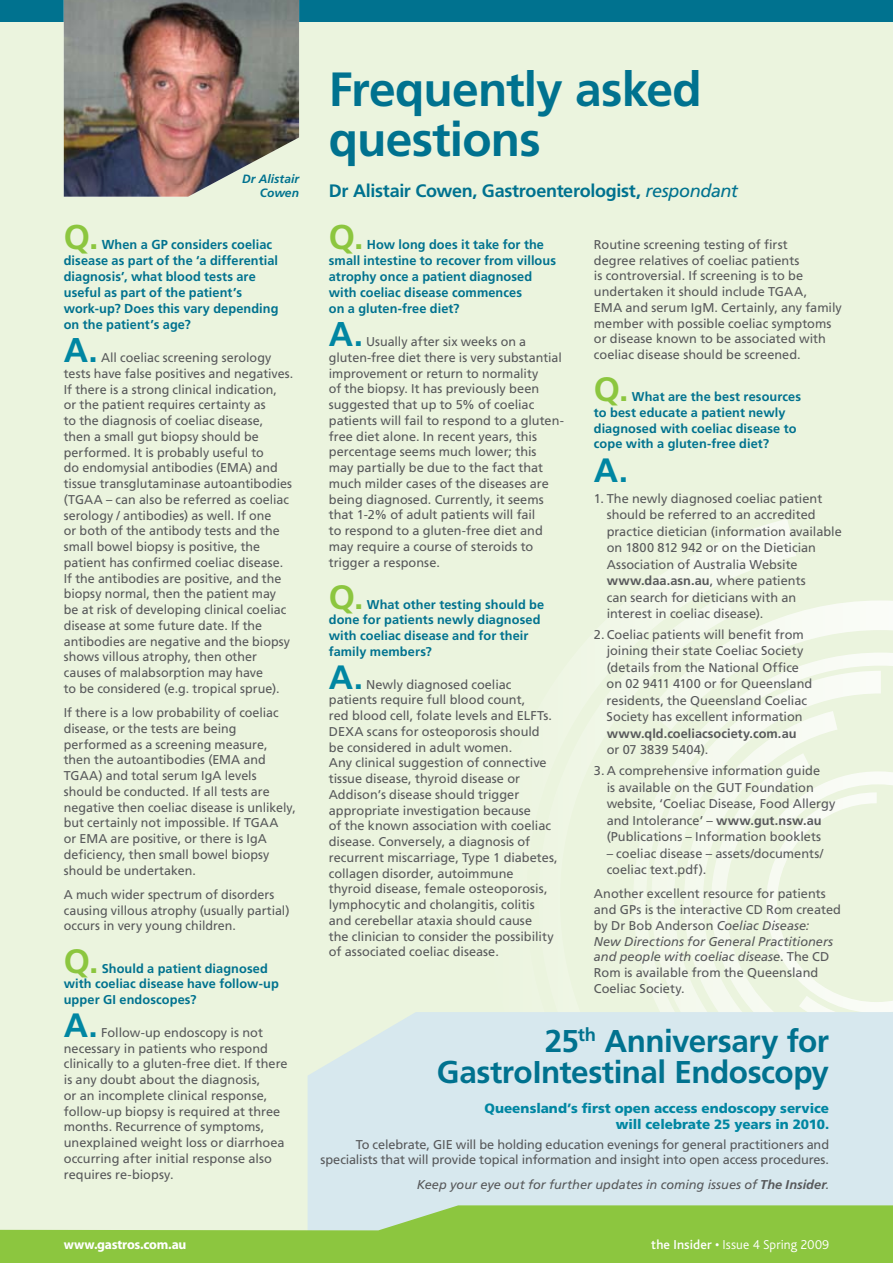
<style>
.page{position:relative;width:893px;height:1263px;background:#fff}
.page>*{position:absolute;margin:0;border:0;box-sizing:border-box;transform-origin:0 0}
.t1{font:700 48px/49.5px "Frutiger";letter-spacing:-.02em;color:#00728f}
.t2{font:700 34.35px "Frutiger";color:#8cc63f}
.t3{font:700 34.35px "Frutiger";color:#0086a2}
.t4{font:700 33.75px "Frutiger";color:#8cc63f}
.t5{font:700 33.75px "Frutiger";color:#0086a2}
.t6{font:700 31.5px/31.5px "Frutiger";letter-spacing:-.015em;color:#00728f;text-align:right}
.t7{font:700 18px "Frutiger";letter-spacing:-.015em;color:#00728f}
.t8{font:900 13.5px/15.8px "Frutiger";letter-spacing:-.005em;color:#0086a2;text-align:right}
.t9{font:300 13.5px "Bliss";letter-spacing:.005em;color:#fff}
.t10{font:700 13.5px "Myriad Pro";letter-spacing:-.015em;color:#fff}
.t11{font:700 13.05px/16px "Frutiger";letter-spacing:.005em;color:#00728f}
.t12{font:12.75px/15.8px "Frutiger";color:#58595b}
.t13{font:700 12.75px/15.8px "Frutiger";letter-spacing:.005em;color:#00728f}
.t14{font:italic 12.75px "Frutiger";color:#58595b}
.t15{font:700 12.75px "Frutiger";letter-spacing:.005em;color:#58595b}
.t16{font:italic 700 12px/13.5px "Frutiger";letter-spacing:.005em;color:#00728f;text-align:right}
.s1{font-weight:400;font-style:italic}
.s2{font-weight:700}
.s3{font-style:italic}
.s4{font-weight:500}
</style>
<div class="page">
<div style="left:0;top:21px;width:893px;height:1242px;background:#ebf4de"></div>
<svg style="left:621px;top:519px;width:175px;height:463px"></svg>
<svg style="left:648px;top:600px;width:245px;height:412px"></svg>
<div style="left:308px;top:1012px;width:585px;height:193px;background:#d7e8ee"></div>
<div style="left:0;top:0;width:893px;height:21px;background:#00728f"></div>
<svg style="left:0;top:1205px;width:893px;height:58px;background:#9ece60"></svg>
<img style="left:64px;top:0;width:235px;height:197px">
<p class="t16" style="left:242px;top:172px;width:58px">Dr Alistair<br>Cowen</p>
<h2 class="t2" style="left:64px;top:216px;width:36px">Q.</h2>
<p class="t11" style="left:64px;top:236px;width:216px;text-indent:38px">When a GP considers coeliac disease as part of the ‘a differential diagnosis’, what blood tests are useful as part of the patient’s work-up? Does this vary depending on the patient’s age?</p>
<h2 class="t3" style="left:64px;top:330px;width:36px">A.</h2>
<p class="t12" style="left:64px;top:350px;width:231px;text-indent:37px">All coeliac screening serology tests have false positives and negatives.<br>If there is a strong clinical indication,<br>or the patient requires certainty as<br>to the diagnosis of coeliac disease, then a small gut biopsy should be performed. It is probably useful to<br>do endomysial antibodies (EMA) and tissue transglutaminase autoantibodies (TGAA – can also be referred as coeliac serology / antibodies) as well. If one<br>or both of the antibody tests and the small bowel biopsy is positive, the patient has confirmed coeliac disease.<br>If the antibodies are positive, and the biopsy normal, then the patient may be at risk of developing clinical coeliac disease at some future date. If the antibodies are negative and the biopsy shows villous atrophy, then other causes of malabsorption may have<br>to be considered (e.g. tropical sprue).</p>
<p class="t12" style="left:64px;top:705px;width:234px">If there is a low probability of coeliac disease, or the tests are being performed as a screening measure, then the autoantibodies (EMA and TGAA) and total serum IgA levels should be conducted. If all tests are negative then coeliac disease is unlikely, but certainly not impossible. If TGAA<br>or EMA are positive, or there is IgA deficiency, then small bowel biopsy should be undertaken.</p>
<p class="t12" style="left:64px;top:886px;width:227px">A much wider spectrum of disorders causing villous atrophy (usually partial) occurs in very young children.</p>
<h3 class="t4" style="left:64px;top:941px;width:36px">Q.</h3>
<p class="t13" style="left:64px;top:960px;width:217px;text-indent:38px">Should a patient diagnosed with coeliac disease have follow-up upper GI endoscopes?</p>
<h3 class="t5" style="left:64px;top:1005px;width:36px">A.</h3>
<p class="t12" style="left:64px;top:1024px;width:225px;text-indent:37px">Follow-up endoscopy is not necessary in patients who respond clinically to a gluten-free diet. If there is any doubt about the diagnosis,<br>or an incomplete clinical response, follow-up biopsy is required at three months. Recurrence of symptoms, unexplained weight loss or diarrhoea occurring after initial response also requires re-biopsy.</p>
<h1 class="t1" style="left:329px;top:65px;width:374px">Frequently asked questions</h1>
<h3 class="t7" style="left:329px;top:180px;width:411px">Dr Alistair Cowen, Gastroenterologist, <span class="s1">respondant</span></h3>
<h2 class="t2" style="left:329px;top:216px;width:36px">Q.</h2>
<p class="t11" style="left:329px;top:236px;width:229px;text-indent:38px">How long does it take for the small intestine to recover from villous atrophy once a patient diagnosed with coeliac disease commences<br>on a gluten-free diet?</p>
<h2 class="t3" style="left:329px;top:314px;width:36px">A.</h2>
<p class="t12" style="left:594px;top:236px;width:250px">Routine screening testing of first<br>degree relatives of coeliac patients<br>is controversial. If screening is to be undertaken it should include TGAA,<br>EMA and serum IgM. Certainly, any family member with possible coeliac symptoms or disease known to be associated with coeliac disease should be screened.</p>
<h3 class="t4" style="left:594px;top:370px;width:36px">Q.</h3>
<p class="t12" style="left:329px;top:334px;width:237px;text-indent:37px">Usually after six weeks on a gluten-free diet there is very substantial improvement or return to normality<br>of the biopsy. It has previously been suggested that up to 5% of coeliac patients will fail to respond to a gluten&shy;free diet alone. In recent years, this percentage seems much lower; this may partially be due to the fact that much milder cases of the diseases are being diagnosed. Currently, it seems that 1-2% of adult patients will fail<br>to respond to a gluten-free diet and may require a course of steroids to trigger a response.</p>
<h3 class="t4" style="left:329px;top:577px;width:36px">Q.</h3>
<p class="t13" style="left:594px;top:389px;width:209px;text-indent:38px">What are the best resources to best educate a patient newly diagnosed with coeliac disease to cope with a gluten-free diet?</p>
<h3 class="t5" style="left:594px;top:450px;width:36px">A.</h3>
<p class="t12" style="left:607px;top:490px;width:237px;line-height:16.5px;text-indent:-13px">1. The newly diagnosed coeliac patient should be referred to an accredited practice dietician (information available on 1800 812 942 or on the Dietician Association of Australia Website <span class="s2">www.daa.asn.au</span>, where patients<br>can search for dieticians with an interest in coeliac disease).</p>
<p class="t12" style="left:607px;top:626px;width:207px;line-height:16.5px;text-indent:-13px">2. Coeliac patients will benefit from joining their state Coeliac Society (details from the National Office on 02 9411 4100 or for Queensland residents, the Queensland Coeliac Society has excellent information</p>
<p class="t15" style="left:607px;top:726px;width:191px">www.qld.coeliacsociety.com.au</p>
<p class="t12" style="left:607px;top:742px;width:103px">or 07 3839 5404).</p>
<p class="t12" style="left:607px;top:762px;width:230px;line-height:16.5px;text-indent:-13px">3. A comprehensive information guide<br>is available on the GUT Foundation website, ‘Coeliac Disease, Food Allergy and Intolerance’ – <span class="s2">www.gut.nsw.au </span>(Publications – Information booklets</p>
<p class="t12" style="left:607px;top:845px;width:218px;line-height:16.5px">– coeliac disease – assets/documents/ coeliac text.pdf).</p>
<p class="t12" style="left:594px;top:886px;width:249px">Another excellent resource for patients and GPs is the interactive CD Rom created by Dr Bob Anderson <span class="s3">Coeliac Disease:<br>New Directions for General Practitioners and people with coeliac disease</span>. The CD Rom is available from the Queensland Coeliac Society.</p>
<h3 class="t6" style="left:437px;top:1025px;width:394px">25<sup>th</sup> Anniversary for<br>GastroIntestinal Endoscopy</h3>
<p class="t8" style="left:484px;top:1100px;width:346px">Queensland’s first open access endoscopy service will celebrate 25 years in 2010.</p>
<p class="t12" style="left:321px;top:1136px;width:510px;text-align:right">To celebrate, GIE will be holding education evenings for general practitioners and specialists that will provide topical information and insight into open access procedures.</p>
<p class="t14" style="left:417px;top:1177px;width:414px">Keep your eye out for further updates in coming issues of <span class="s2">The Insider</span>.</p>
<p class="t13" style="left:329px;top:596px;width:217px;text-indent:38px">What other testing should be done for patients newly diagnosed with coeliac disease and for their family members?</p>
<h3 class="t5" style="left:329px;top:657px;width:36px">A.</h3>
<p class="t12" style="left:329px;top:676px;width:230px;text-indent:37px">Newly diagnosed coeliac patients require full blood count,<br>red blood cell, folate levels and ELFTs.<br>DEXA scans for osteoporosis should be considered in adult women.<br>Any clinical suggestion of connective tissue disease, thyroid disease or Addison’s disease should trigger appropriate investigation because<br>of the known association with coeliac disease. Conversely, a diagnosis of recurrent miscarriage, Type 1 diabetes, collagen disorder, autoimmune thyroid disease, female osteoporosis, lymphocytic and cholangitis, colitis and cerebellar ataxia should cause<br>the clinician to consider the possibility of associated coeliac disease.</p>
<p class="t10" style="left:64px;top:1235px;width:124px">www.gastros.com.au</p>
<p class="t9" style="left:651px;top:1237px;width:179px"><span class="s4">the Insider •</span> Issue 4 Spring 2009</p>
</div>
